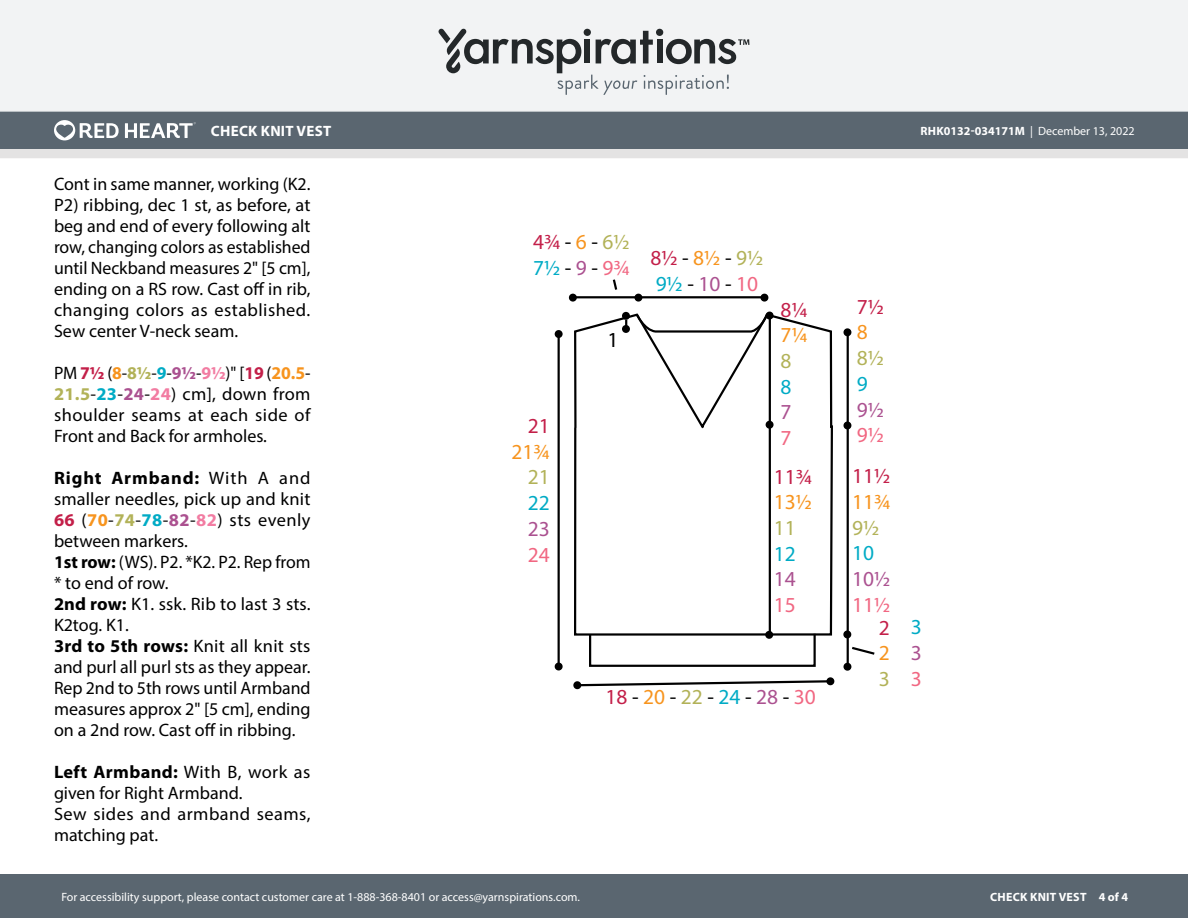
<style>
.page{position:relative;width:1188px;height:918px;background:#fff}
.page>*{position:absolute;margin:0;border:0;box-sizing:border-box;transform-origin:0 0}
.t1{font:21.45px/25.7px "Myriad Pro";color:#c31f49}
.t2{font:21.45px/25.7px "Myriad Pro";color:#000}
.t3{font:21.45px/25.7px "Myriad Pro";color:#f7941e;text-align:right}
.t4{font:21.45px/25.7px "Myriad Pro";color:#00abc5;text-align:justify}
.Body_-__Color_coded{font:18px/21px "Myriad Pro";color:#000;text-align:justify}
.Body_-__Color_coded-2{font:18px/21px "Myriad Pro";letter-spacing:.025em;color:#000}
.t5{font:700 15px "Myriad Pro";letter-spacing:.02em;color:#fff}
.t6{font:12px "Myriad Pro";color:#fff}
.t7{font:700 12px "Myriad Pro";letter-spacing:.02em;color:#fff}
.s1{font-weight:700}
.s2{font-weight:700;color:#c31f49}
.s3{font-weight:700;color:#f7941e}
.s4{font-weight:700;color:#b2b258}
.s5{font-weight:700;color:#00abc5}
.s6{font-weight:700;color:#ab5190}
.s7{font-weight:700;color:#f27ca2}
.s8{color:#c31f49}
.s9{color:#f7941e}
.s10{color:#b2b258}
.s11{color:#00abc5}
.s12{color:#ab5190}
.s13{color:#f16782}
</style>
<div class="page">
<div style="left:0;top:875px;width:1188px;height:43px;background:#5a6670"></div>
<div style="left:0;top:149px;width:1188px;height:9px;background:#e4e3e3"></div>
<div style="left:0;top:111px;width:1188px;height:38px;background:#5a6670"></div>
<div style="left:0;top:0;width:1188px;height:112px;background:#f2f3f4"></div>
<svg style="left:438px;top:29px;width:311px;height:66px"></svg>
<svg style="left:54px;top:120px;width:65px;height:20px"></svg>
<svg style="left:125px;top:122px;width:71px;height:16px"></svg>
<div style="left:844px;top:663px;width:7px;height:8px;border:3px solid #000;border-radius:50%"></div>
<div style="left:843px;top:630px;width:8px;height:8px;border:3px solid #000;border-radius:50%"></div>
<hr style="left:847px;top:334px;width:2px;height:332px;background:#000">
<div style="left:843px;top:328px;width:8px;height:8px;border:3px solid #000;border-radius:50%"></div>
<div style="left:843px;top:422px;width:8px;height:7px;border:3px solid #000;border-radius:50%"></div>
<div style="left:826px;top:677px;width:8px;height:8px;border:3px solid #000;border-radius:50%"></div>
<svg style="left:579px;top:679px;width:254px;height:9px"></svg>
<div style="left:573px;top:681px;width:8px;height:8px;border:3px solid #000;border-radius:50%"></div>
<svg style="left:574px;top:312px;width:259px;height:324px"></svg>
<div style="left:634px;top:294px;width:8px;height:8px;border:3px solid #000;border-radius:50%"></div>
<div style="left:569px;top:294px;width:8px;height:8px;border:3px solid #000;border-radius:50%"></div>
<div style="left:760px;top:294px;width:8px;height:8px;border:3px solid #000;border-radius:50%"></div>
<div style="left:765px;top:631px;width:8px;height:8px;border:3px solid #000;border-radius:50%"></div>
<div style="left:622px;top:312px;width:8px;height:8px;border:3px solid #000;border-radius:50%"></div>
<svg style="left:623px;top:313px;width:5px;height:13px"></svg>
<div style="left:622px;top:325px;width:8px;height:8px;border:3px solid #000;border-radius:50%"></div>
<div style="left:555px;top:663px;width:8px;height:7px;border:3px solid #000;border-radius:50%"></div>
<svg style="left:556px;top:664px;width:5px;height:5px"></svg>
<hr style="left:558px;top:334px;width:2px;height:332px;background:#000">
<div style="left:555px;top:330px;width:8px;height:8px;border:3px solid #000;border-radius:50%"></div>
<hr style="left:573px;top:296px;width:192px;height:2px;background:#000">
<svg style="left:612px;top:279px;width:6px;height:11px"></svg>
<svg style="left:852px;top:646px;width:23px;height:9px"></svg>
<svg style="left:588px;top:632px;width:229px;height:35px"></svg>
<svg style="left:635px;top:312px;width:137px;height:22px"></svg>
<p class="t5" style="left:211px;top:121px;width:122px">CHECK KNIT VEST</p>
<p class="t6" style="left:921px;top:124px;width:216px"><span class="s1">RHK0132-034171M</span> | December 13, 2022</p>
<p class="Body_-__Color_coded" style="left:54px;top:173px;width:258px">Cont in same manner, working (K2.<br>P2) ribbing, dec 1 st, as before, at beg and end of every following alt row, changing colors as established until Neckband measures 2" [5 cm], ending on a RS row. Cast off in rib, changing colors as established.<br>Sew center V-neck seam.</p>
<p class="Body_-__Color_coded" style="left:54px;top:362px;width:258px">PM <span class="s2">7½</span> (<span class="s3">8</span>-<span class="s4">8½</span>-<span class="s5">9</span>-<span class="s6">9½</span>-<span class="s7">9½</span>)" [<span class="s2">19</span> (<span class="s3">20.5</span>- <span class="s4">21.5</span>-<span class="s5">23</span>-<span class="s6">24</span>-<span class="s7">24</span>) cm], down from shoulder seams at each side of Front and Back for armholes.</p>
<p class="Body_-__Color_coded" style="left:54px;top:467px;width:258px"><span class="s1">Right Armband:</span> With A and smaller needles, pick up and knit <span class="s2">66</span> (<span class="s3">70</span>-<span class="s4">74</span>-<span class="s5">78</span>-<span class="s6">82</span>-<span class="s7">82</span>) sts evenly between markers.</p>
<p class="Body_-__Color_coded" style="left:54px;top:551px;width:258px"><span class="s1">1st row:</span> (WS). P2. *K2. P2. Rep from * to end of row.</p>
<p class="Body_-__Color_coded" style="left:54px;top:593px;width:258px"><span class="s1">2nd row:</span> K1. ssk. Rib to last 3 sts.<br>K2tog. K1.</p>
<p class="Body_-__Color_coded" style="left:54px;top:635px;width:258px"><span class="s1">3rd to 5th rows:</span> Knit all knit sts and purl all purl sts as they appear.</p>
<p class="Body_-__Color_coded" style="left:54px;top:677px;width:258px">Rep 2nd to 5th rows until Armband measures approx 2" [5 cm], ending on a 2nd row. Cast off in ribbing.</p>
<p class="Body_-__Color_coded" style="left:54px;top:761px;width:258px"><span class="s1">Left Armband:</span> With B, work as given for Right Armband.</p>
<p class="Body_-__Color_coded-2" style="left:54px;top:803px;width:258px">Sew sides and armband seams, matching pat.</p>
<p class="t2" style="left:533px;top:228px;width:98px"><span class="s8">4¾</span> - <span class="s9">6</span> - <span class="s10">6½<br></span><span class="s11">7½</span> - <span class="s12">9</span> - <span class="s13">9¾</span></p>
<p class="t2" style="left:650px;top:245px;width:115px"><span class="s8">8½</span> - <span class="s9">8½</span> - <span class="s10">9½<br></span><span class="s11">9½</span> - <span class="s12">10</span> - <span class="s13">10</span></p>
<p class="t1" style="left:857px;top:293px;width:29px">7½<br><span class="s9">8<br></span><span class="s10">8½<br></span><span class="s11">9<br></span><span class="s12">9½<br></span><span class="s13">9½</span></p>
<p class="t1" style="left:780px;top:296px;width:29px">8¼<br><span class="s9">7¼<br></span><span class="s10">8<br></span><span class="s11">8<br></span><span class="s12">7<br></span><span class="s13">7</span></p>
<p class="t2" style="left:607px;top:327px;width:12px">1</p>
<p class="t3" style="left:511px;top:413px;width:40px"><span class="s8">21<br></span>21¾<br><span class="s10">21<br></span><span class="s11">22<br></span><span class="s12">23<br></span><span class="s13">24</span></p>
<p class="t1" style="left:852px;top:463px;width:40px">11½<br><span class="s9">11¾<br></span><span class="s10">9½<br></span><span class="s11">10<br></span><span class="s12">10½<br></span><span class="s13">11½</span></p>
<p class="t1" style="left:879px;top:614px;width:12px;text-align:justify">2<br><span class="s9">2<br></span><span class="s10">3</span></p>
<p class="t4" style="left:911px;top:614px;width:12px">3<br><span class="s12">3<br></span><span class="s13">3</span></p>
<p class="t1" style="left:774px;top:463px;width:40px">11¾<br><span class="s9">13½<br></span><span class="s10">11<br></span><span class="s11">12<br></span><span class="s12">14<br></span><span class="s13">15</span></p>
<p class="t2" style="left:606px;top:684px;width:212px"><span class="s8">18</span> - <span class="s9">20</span> - <span class="s10">22</span> - <span class="s11">24</span> - <span class="s12">28</span> - <span class="s13">30</span></p>
<p class="t6" style="left:61px;top:889px;width:520px">For accessibility support, please contact customer care at 1-888-368-8401 or access@yarnspirations.com.</p>
<p class="t7" style="left:990px;top:889px;width:139px">CHECK KNIT VEST 4 of 4</p>
</div>
